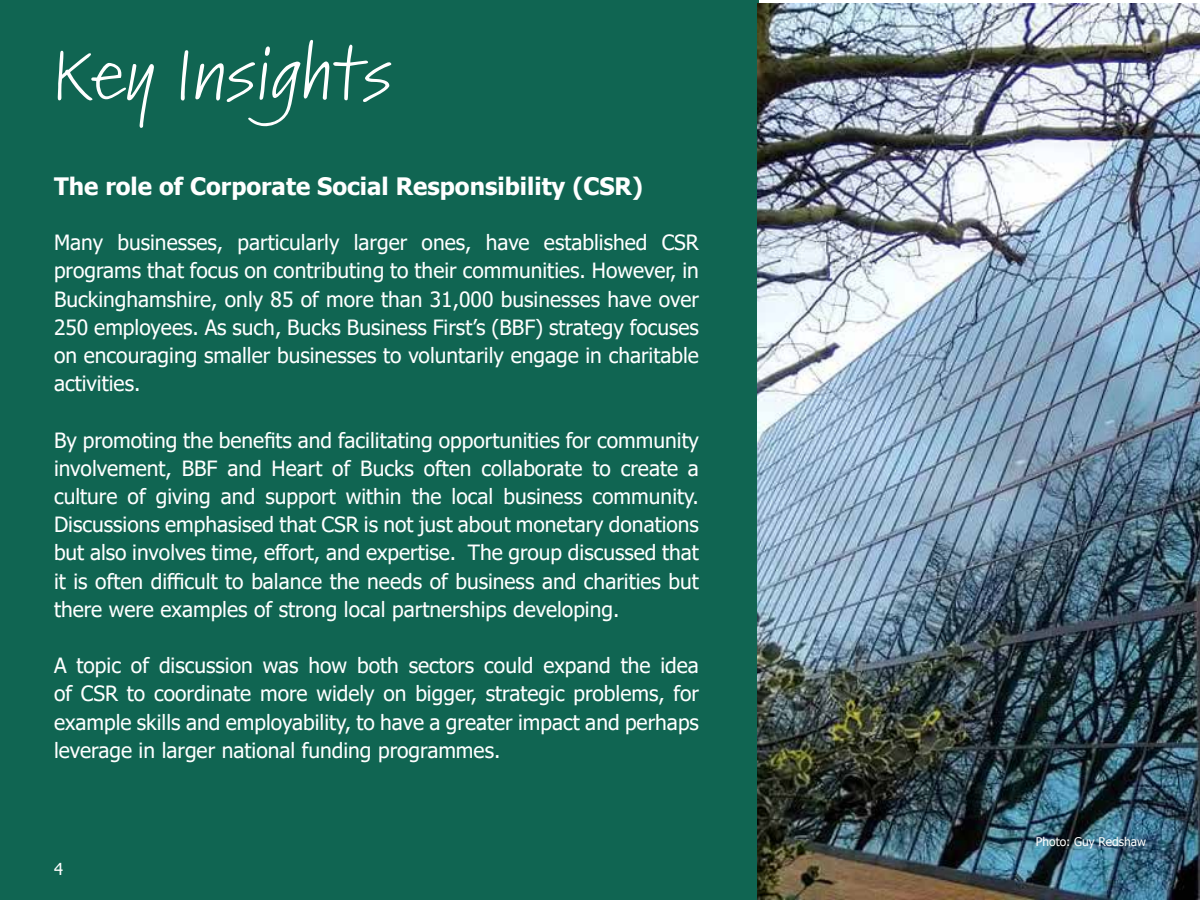
<style>
.page{position:relative;width:1200px;height:900px;background:#fff}
.page>*{position:absolute;margin:0;border:0;box-sizing:border-box;transform-origin:0 0}
.t1{font:semi-expanded 67.5px "Kremlin Pro";color:#fff}
.t2{font:700 24px "Tahoma";color:#fff}
.t3{font:21px/28.2px "Tahoma";color:#fff;text-align:justify}
.t4{font:16.5px "Tahoma";color:#fff}
.t5{font:12px "Tahoma";color:#fff}
</style>
<div class="page">
<div style="left:0;top:0;width:759px;height:900px;background:#106552"></div>
<img style="left:758px;top:3px;width:442px;height:897px">
<h1 class="t1" style="left:54px;top:27px;width:339px">Key Insights</h1>
<p class="t2" style="left:54px;top:170px;width:590px">The role of Corporate Social Responsibility (CSR)</p>
<p class="t3" style="left:54px;top:230px;width:647px">Many businesses, particularly larger ones, have established CSR programs that focus on contributing to their communities. However, in Buckinghamshire, only 85 of more than 31,000 businesses have over 250 employees. As such, Bucks Business First’s (BBF) strategy focuses on encouraging smaller businesses to voluntarily engage in charitable activities.</p>
<p class="t3" style="left:54px;top:427px;width:647px">By promoting the benefits and facilitating opportunities for community involvement, BBF and Heart of Bucks often collaborate to create a culture of giving and support within the local business community.<br>Discussions emphasised that CSR is not just about monetary donations but also involves time, effort, and expertise. The group discussed that it is often difficult to balance the needs of business and charities but there were examples of strong local partnerships developing.</p>
<p class="t3" style="left:54px;top:653px;width:647px">A topic of discussion was how both sectors could expand the idea of CSR to coordinate more widely on bigger, strategic problems, for example skills and employability, to have a greater impact and perhaps leverage in larger national funding programmes.</p>
<p class="t4" style="left:54px;top:858px;width:11px">4</p>
<p class="t5" style="left:1036px;top:834px;width:112px">Photo: Guy Redshaw</p>
</div>
